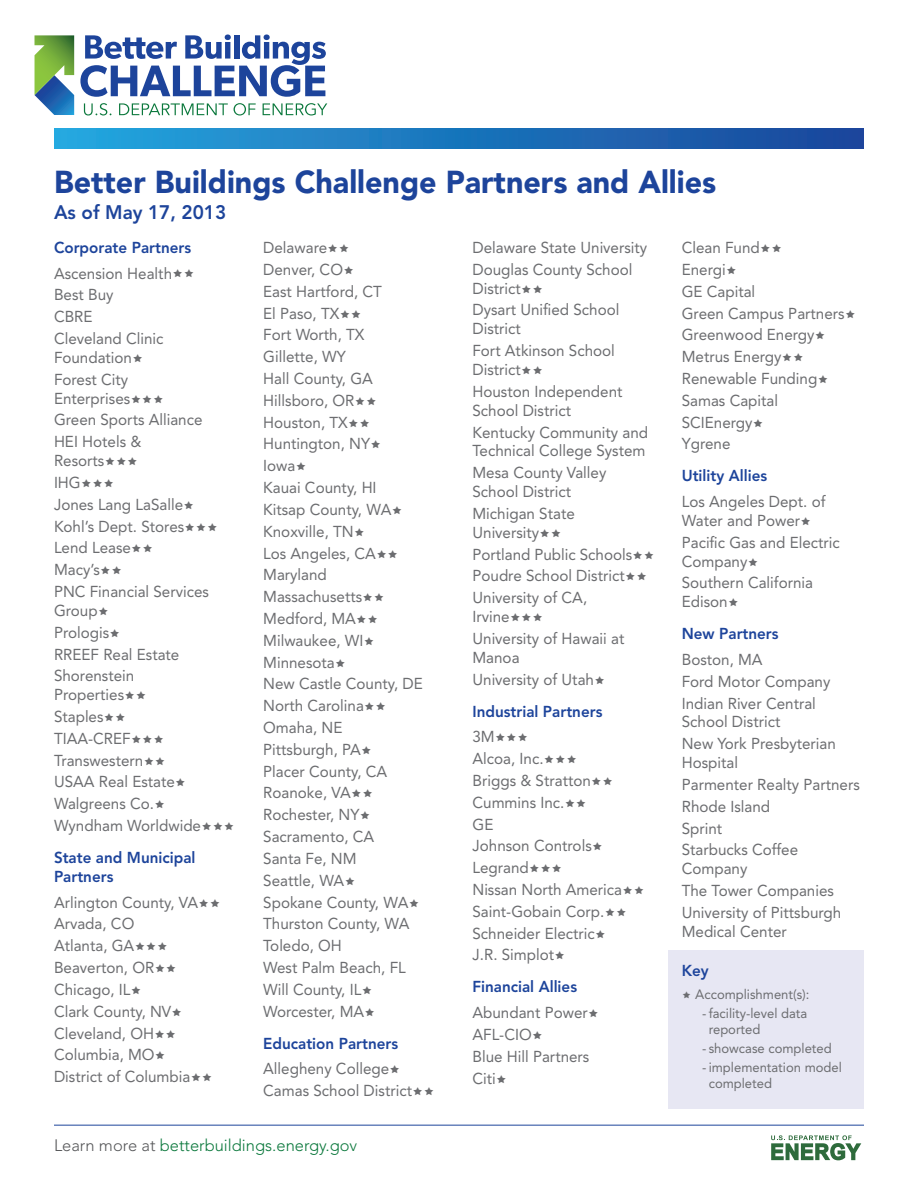
<style>
.page{position:relative;width:918px;height:1188px;background:#fff}
.page>*{position:absolute;margin:0;border:0;box-sizing:border-box;transform-origin:0 0}
.t1{font:900 31.5px "Avenir LT Std";color:#1d449b}
.t2{font:800 19.5px "Avenir LT Std";color:#1d449b}
.t3{font:300 16.5px "Avenir LT Std";color:#0b783c}
.t4{font:15.75px/21.8px "Avenir LT Std";color:#6c6d70}
.t5{font:800 15.75px/18.9px "Avenir LT Std";color:#1d449b}
.t6{font:13.5px/16.2px "Avenir LT Std";color:#6c6d70}
.s1{color:#57585a}
</style>
<div class="page">
<hr style="left:54px;top:1125px;width:810px;height:1px;background:#1d449b">
<svg style="left:771px;top:1135px;width:90px;height:25px"></svg>
<div style="left:54px;top:128px;width:810px;height:20px;background:linear-gradient(to right,#24a7df,#19449a)"></div>
<svg style="left:80px;top:34px;width:246px;height:63px"></svg>
<svg style="left:84px;top:103px;width:27px;height:12px"></svg>
<svg style="left:119px;top:103px;width:109px;height:12px"></svg>
<svg style="left:234px;top:103px;width:22px;height:12px"></svg>
<svg style="left:263px;top:103px;width:64px;height:12px"></svg>
<svg style="left:34px;top:35px;width:40px;height:80px;background:#6fa280"></svg>
<div style="left:668px;top:950px;width:196px;height:158px;background:#e7e7f3"></div>
<h1 class="t1" style="left:54px;top:163px;width:664px">Better Buildings Challenge Partners and Allies</h1>
<p class="t2" style="left:54px;top:201px;width:174px">As of May 17, 2013</p>
<p class="t5" style="left:54px;top:238px;width:139px">Corporate Partners</p>
<p class="t4" style="left:54px;top:262px;width:120px">Ascension Health<br>Best Buy<br>CBRE<br>Cleveland Clinic</p>
<p class="t4" style="left:54px;top:347px;width:80px">Foundation<br>Forest City</p>
<p class="t4" style="left:54px;top:387px;width:150px">Enterprises<br>Green Sports Alliance<br>HEI Hotels &amp;</p>
<p class="t4" style="left:54px;top:450px;width:157px">Resorts<br>IHG<br>Jones Lang LaSalle<br>Kohl’s Dept. Stores<br>Lend Lease<br>Macy’s<br>PNC Financial Services</p>
<p class="t4" style="left:54px;top:600px;width:127px">Group<br>Prologis<br>RREEF Real Estate<br>Shorenstein</p>
<p class="t4" style="left:54px;top:684px;width:149px">Properties<br>Staples<br>TIAA-CREF<br>Transwestern<br>USAA Real Estate<br>Walgreens Co.<br>Wyndham Worldwide</p>
<p class="t5" style="left:54px;top:848px;width:143px">State and Municipal<br>Partners</p>
<p class="t4" style="left:54px;top:891px;width:146px">Arlington County, VA<br>Arvada, CO<br>Atlanta, GA<br>Beaverton, OR<br>Chicago, IL<br>Clark County, NV<br>Cleveland, OH<br>Columbia, MO<br>District of Columbia</p>
<p class="t4" style="left:263px;top:237px;width:161px">Delaware<br>Denver, CO<br>East Hartford, CT<br>El Paso, TX<br>Fort Worth, TX<br>Gillette, WY<br>Hall County, GA<br>Hillsboro, OR<br>Houston, TX<br>Huntington, NY<br>Iowa<br>Kauai County, HI<br>Kitsap County, WA<br>Knoxville, TN<br>Los Angeles, CA<br>Maryland<br>Massachusetts<br>Medford, MA<br>Milwaukee, WI<br>Minnesota<br>New Castle County, DE<br>North Carolina<br>Omaha, NE<br>Pittsburgh, PA<br>Placer County, CA<br>Roanoke, VA<br>Rochester, NY<br>Sacramento, CA<br>Santa Fe, NM<br>Seattle, WA<br>Spokane County, WA<br>Thurston County, WA<br>Toledo, OH<br>West Palm Beach, FL<br>Will County, IL<br>Worcester, MA</p>
<p class="t5" style="left:263px;top:1034px;width:136px">Education Partners</p>
<p class="t4" style="left:263px;top:1058px;width:150px">Allegheny College<br>Camas School District</p>
<p class="t3" style="left:54px;top:1136px;width:305px"><span class="s1">Learn more at</span> betterbuildings.energy.gov</p>
<p class="t4" style="left:472px;top:237px;width:176px">Delaware State University<br>Douglas County School</p>
<p class="t4" style="left:472px;top:277px;width:148px">District<br>Dysart Unified School</p>
<p class="t4" style="left:472px;top:318px;width:144px">District<br>Fort Atkinson School</p>
<p class="t4" style="left:472px;top:359px;width:152px">District<br>Houston Independent</p>
<p class="t4" style="left:472px;top:399px;width:177px">School District<br>Kentucky Community and</p>
<p class="t4" style="left:472px;top:440px;width:175px">Technical College System<br>Mesa County Valley</p>
<p class="t4" style="left:472px;top:481px;width:104px">School District<br>Michigan State</p>
<p class="t4" style="left:472px;top:522px;width:161px">University<br>Portland Public Schools<br>Poudre School District<br>University of CA,</p>
<p class="t4" style="left:472px;top:606px;width:153px">Irvine<br>University of Hawaii at</p>
<p class="t4" style="left:472px;top:647px;width:123px">Manoa<br>University of Utah</p>
<p class="t5" style="left:472px;top:702px;width:131px">Industrial Partners</p>
<p class="t4" style="left:472px;top:726px;width:151px">3M<br>Alcoa, Inc.<br>Briggs &amp; Stratton<br>Cummins Inc.<br>GE<br>Johnson Controls<br>Legrand<br>Nissan North America<br>Saint-Gobain Corp.<br>Schneider Electric<br>J.R. Simplot</p>
<p class="t5" style="left:472px;top:978px;width:106px">Financial Allies</p>
<p class="t4" style="left:472px;top:1002px;width:118px">Abundant Power<br>AFL-CIO<br>Blue Hill Partners<br>Citi</p>
<p class="t4" style="left:682px;top:237px;width:164px">Clean Fund<br>Energi<br>GE Capital<br>Green Campus Partners<br>Greenwood Energy<br>Metrus Energy<br>Renewable Funding<br>Samas Capital<br>SCIEnergy<br>Ygrene</p>
<p class="t5" style="left:682px;top:466px;width:87px">Utility Allies</p>
<p class="t4" style="left:682px;top:492px;width:145px;line-height:18.9px">Los Angeles Dept. of<br>Water and Power</p>
<p class="t4" style="left:682px;top:533px;width:160px;line-height:18.9px">Pacific Gas and Electric<br>Company</p>
<p class="t4" style="left:682px;top:574px;width:133px;line-height:18.9px">Southern California<br>Edison</p>
<p class="t5" style="left:682px;top:624px;width:98px">New Partners</p>
<p class="t4" style="left:682px;top:649px;width:150px">Boston, MA<br>Ford Motor Company<br>Indian River Central</p>
<p class="t4" style="left:682px;top:711px;width:156px">School District<br>New York Presbyterian</p>
<p class="t4" style="left:682px;top:752px;width:180px">Hospital<br>Parmenter Realty Partners<br>Rhode Island<br>Sprint<br>Starbucks Coffee</p>
<p class="t4" style="left:682px;top:858px;width:161px">Company<br>The Tower Companies<br>University of Pittsburgh</p>
<p class="t4" style="left:682px;top:921px;width:107px">Medical Center</p>
<p class="t5" style="left:682px;top:961px;width:29px">Key</p>
<p class="t6" style="left:695px;top:986px;width:116px">Accomplishment(s):</p>
<p class="t6" style="left:709px;top:1005px;width:100px;text-indent:-7px">- facility-level data reported</p>
<p class="t6" style="left:702px;top:1040px;width:131px">- showcase completed</p>
<p class="t6" style="left:709px;top:1059px;width:135px;text-indent:-7px">- implementation model completed</p>
</div>
